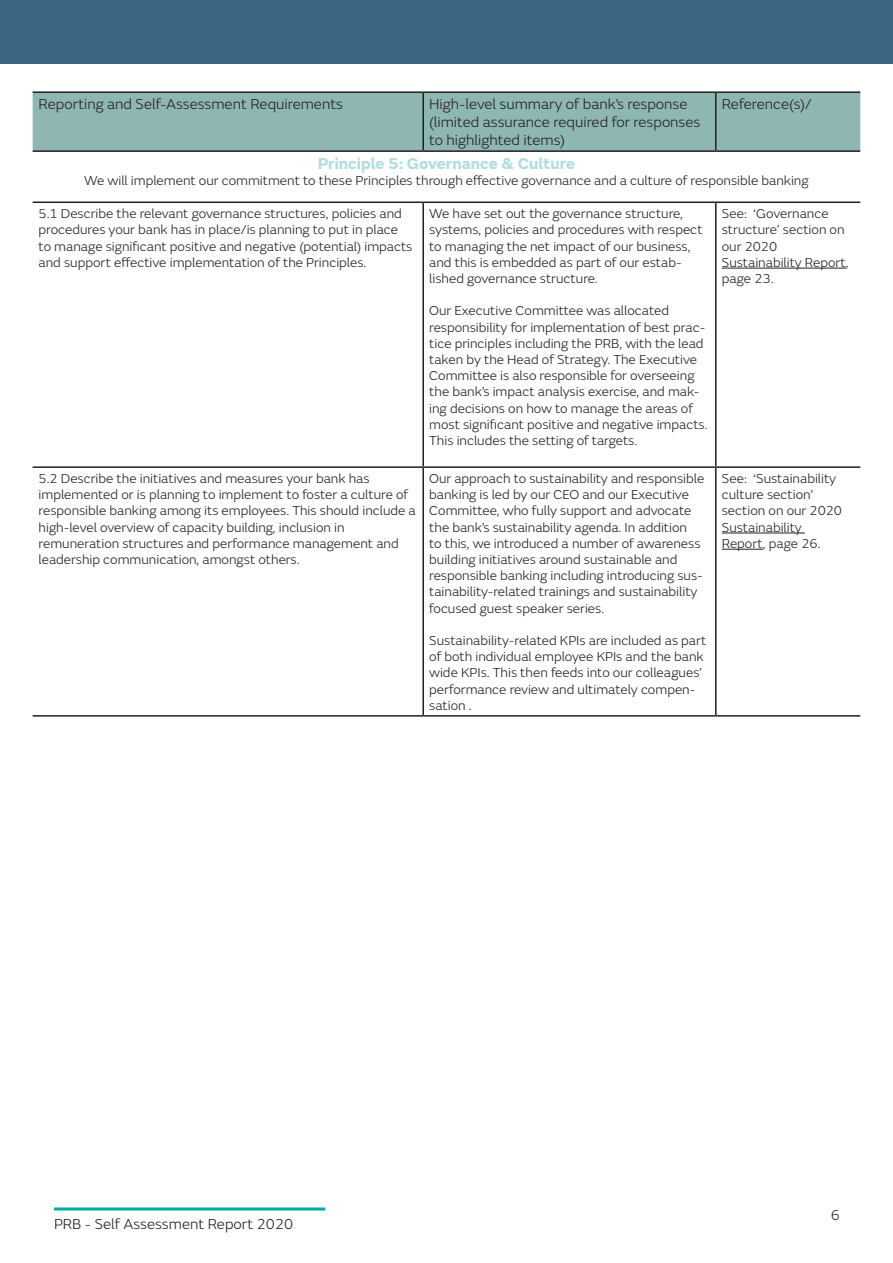
<style>
.page{position:relative;width:893px;height:1263px;background:#fff}
.page>*{position:absolute;margin:0;border:0;box-sizing:border-box;transform-origin:0 0}
.t1{font:700 16.5px "FS Emeric";color:#b2dddf}
.t2{font:300 15px/18px "FS Emeric";color:#231f20}
.t3{font:300 13.5px/16.2px "FS Emeric";color:#231f20}
</style>
<div class="page">
<div style="left:0;top:0;width:893px;height:64px;background:#3d6684"></div>
<hr style="left:54px;top:1207px;width:271px;height:3px;background:#00aca0">
<div style="left:33px;top:93px;width:827px;height:57px;background:#8fb7b2"></div>
<hr style="left:33px;top:91px;width:390px;height:2px;background:#231f20">
<hr style="left:423px;top:91px;width:293px;height:2px;background:#231f20">
<hr style="left:422px;top:93px;width:2px;height:57px;background:#231f20">
<hr style="left:716px;top:91px;width:144px;height:2px;background:#231f20">
<hr style="left:715px;top:93px;width:1px;height:57px;background:#231f20">
<hr style="left:33px;top:150px;width:390px;height:2px;background:#231f20">
<hr style="left:423px;top:150px;width:293px;height:2px;background:#231f20">
<hr style="left:716px;top:150px;width:144px;height:2px;background:#231f20">
<hr style="left:33px;top:201px;width:390px;height:2px;background:#231f20">
<hr style="left:423px;top:201px;width:293px;height:2px;background:#231f20">
<hr style="left:422px;top:203px;width:2px;height:263px;background:#231f20">
<hr style="left:716px;top:201px;width:144px;height:2px;background:#231f20">
<hr style="left:715px;top:203px;width:1px;height:263px;background:#231f20">
<hr style="left:33px;top:466px;width:390px;height:2px;background:#231f20">
<hr style="left:423px;top:466px;width:293px;height:2px;background:#231f20">
<hr style="left:422px;top:468px;width:2px;height:247px;background:#231f20">
<hr style="left:716px;top:466px;width:144px;height:2px;background:#231f20">
<hr style="left:715px;top:468px;width:1px;height:247px;background:#231f20">
<hr style="left:33px;top:715px;width:390px;height:2px;background:#231f20">
<hr style="left:423px;top:715px;width:293px;height:2px;background:#231f20">
<hr style="left:716px;top:715px;width:144px;height:2px;background:#231f20">
<hr style="left:722px;top:268px;width:124px;height:1px;background:#231f20">
<hr style="left:722px;top:533px;width:83px;height:1px;background:#231f20">
<hr style="left:722px;top:549px;width:41px;height:1px;background:#231f20">
<p class="t2" style="left:39px;top:94px;width:306px">Reporting and Self-Assessment Requirements</p>
<p class="t2" style="left:429px;top:94px;width:273px">High-level summary of bank’s response (limited assurance required for responses to highlighted items)</p>
<p class="t2" style="left:722px;top:94px;width:91px">Reference(s)/</p>
<p class="t1" style="left:318px;top:151px;width:259px">Principle 5: Governance &amp; Culture</p>
<p class="t3" style="left:84px;top:172px;width:726px">We will implement our commitment to these Principles through effective governance and a culture of responsible banking</p>
<p class="t3" style="left:39px;top:205px;width:375px">5.1 Describe the relevant governance structures, policies and procedures your bank has in place/is planning to put in place to manage significant positive and negative (potential) impacts and support effective implementation of the Principles.</p>
<p class="t3" style="left:429px;top:205px;width:275px">We have set out the governance structure, systems, policies and procedures with respect to managing the net impact of our business, and this is embedded as part of our estab&shy;lished governance structure.</p>
<p class="t3" style="left:429px;top:302px;width:280px">Our Executive Committee was allocated responsibility for implementation of best prac&shy;tice principles including the PRB, with the lead taken by the Head of Strategy. The Executive Committee is also responsible for overseeing the bank’s impact analysis exercise, and mak&shy;ing decisions on how to manage the areas of most significant positive and negative impacts.<br>This includes the setting of targets.</p>
<p class="t3" style="left:722px;top:205px;width:124px">See: ‘Governance structure’ section on our 2020</p>
<p class="t3" style="left:722px;top:254px;width:128px">Sustainability Report, page 23.</p>
<p class="t3" style="left:39px;top:470px;width:332px">5.2 Describe the initiatives and measures your bank has</p>
<p class="t3" style="left:39px;top:486px;width:379px">implemented or is planning to implement to foster a culture of responsible banking among its employees. This should include a high-level overview of capacity building, inclusion in</p>
<p class="t3" style="left:39px;top:535px;width:362px">remuneration structures and performance management and leadership communication, amongst others.</p>
<p class="t3" style="left:429px;top:470px;width:277px">Our approach to sustainability and responsible banking is led by our CEO and our Executive Committee, who fully support and advocate the bank’s sustainability agenda. In addition<br>to this, we introduced a number of awareness building initiatives around sustainable and responsible banking including introducing sus&shy;tainability-related trainings and sustainability focused guest speaker series.</p>
<p class="t3" style="left:429px;top:632px;width:279px">Sustainability-related KPIs are included as part of both individual employee KPIs and the bank wide KPIs. This then feeds into our colleagues’ performance review and ultimately compen&shy;sation .</p>
<p class="t3" style="left:722px;top:470px;width:116px">See: ‘Sustainability culture section’</p>
<p class="t3" style="left:722px;top:502px;width:122px">section on our 2020</p>
<p class="t3" style="left:722px;top:518px;width:81px">Sustainability</p>
<p class="t3" style="left:722px;top:535px;width:100px">Report, page 26.</p>
<p class="t2" style="left:54px;top:1214px;width:241px">PRB - Self Assessment Report 2020</p>
<p class="t2" style="left:831px;top:1205px;width:11px">6</p>
</div>
